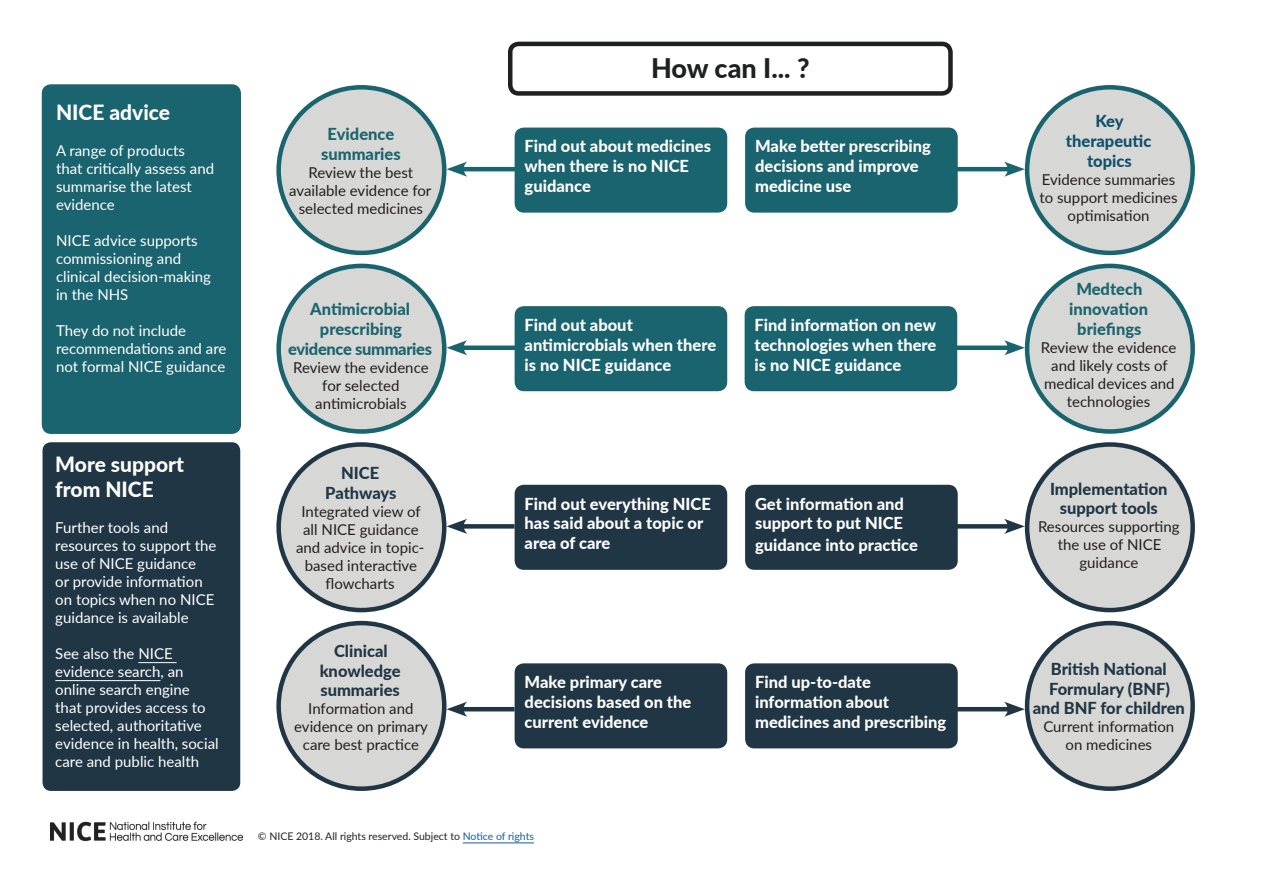
<style>
.page{position:relative;width:1263px;height:893px;background:#fff}
.page>*{position:absolute;margin:0;border:0;box-sizing:border-box;transform-origin:0 0}
.t1{font:800 27px "Lato";letter-spacing:-.005em;color:#1f2020}
.t2{font:800 21px/25.2px "Lato";color:#fff}
.t3{font:800 16.5px/19.8px "Lato";color:#fff}
.t4{font:800 16.5px/19.8px "Lato";color:#203645;text-align:center}
.t5{font:800 16.5px/19.8px "Lato";color:#19646e;text-align:center}
.t6{font:800 16.5px/19.8px "Lato";color:#0e516b;text-align:center}
.t7{font:15px/18px "Lato";color:#fff}
.t8{font:15px/18px "Lato";color:#231f20;text-align:center}
.t9{font:10.5px "Lato";color:#231f20}
.s1{color:#175d9e}
</style>
<div class="page">
<div style="left:515px;top:128px;width:211px;height:84px;background:#19646e;border-radius:9px"></div>
<div style="left:515px;top:128px;width:212px;height:85px;border:2px solid #19646e;border-radius:9px"></div>
<div style="left:279px;top:87px;width:165px;height:166px;background:#d7d7d5;border-radius:50%"></div>
<div style="left:276px;top:85px;width:170px;height:170px;border:4px solid #19646e;border-radius:50%"></div>
<div style="left:515px;top:307px;width:211px;height:83px;background:#19646e;border-radius:9px"></div>
<div style="left:515px;top:306px;width:212px;height:85px;border:2px solid #19646e;border-radius:9px"></div>
<div style="left:279px;top:266px;width:165px;height:165px;background:#d7d7d5;border-radius:50%"></div>
<div style="left:276px;top:264px;width:170px;height:170px;border:4px solid #19646e;border-radius:50%"></div>
<div style="left:515px;top:485px;width:211px;height:84px;background:#203645;border-radius:9px"></div>
<div style="left:515px;top:485px;width:212px;height:85px;border:2px solid #203645;border-radius:9px"></div>
<div style="left:515px;top:664px;width:211px;height:84px;background:#203645;border-radius:9px"></div>
<div style="left:515px;top:663px;width:212px;height:85px;border:2px solid #203645;border-radius:9px"></div>
<div style="left:279px;top:444px;width:165px;height:166px;background:#d7d7d5;border-radius:50%"></div>
<div style="left:276px;top:442px;width:170px;height:170px;border:4px solid #203645;border-radius:50%"></div>
<div style="left:279px;top:623px;width:165px;height:166px;background:#d7d7d5;border-radius:50%"></div>
<div style="left:276px;top:621px;width:170px;height:170px;border:4px solid #203645;border-radius:50%"></div>
<hr style="left:459px;top:167px;width:58px;height:4px;background:#19646e">
<svg style="left:446px;top:162px;width:21px;height:15px"></svg>
<div style="left:459px;top:345px;width:58px;height:5px;background:#19646e"></div>
<svg style="left:446px;top:340px;width:21px;height:15px"></svg>
<div style="left:459px;top:524px;width:55px;height:5px;background:#203645"></div>
<svg style="left:446px;top:519px;width:21px;height:15px"></svg>
<hr style="left:459px;top:707px;width:55px;height:4px;background:#203645">
<svg style="left:446px;top:702px;width:21px;height:15px"></svg>
<div style="left:1027px;top:87px;width:166px;height:166px;background:#d7d7d5;border-radius:50%"></div>
<div style="left:1025px;top:85px;width:170px;height:170px;border:4px solid #19646e;border-radius:50%"></div>
<div style="left:1027px;top:444px;width:166px;height:166px;background:#d7d7d5;border-radius:50%"></div>
<div style="left:1025px;top:442px;width:170px;height:170px;border:4px solid #203645;border-radius:50%"></div>
<div style="left:1027px;top:623px;width:166px;height:166px;background:#d7d7d5;border-radius:50%"></div>
<div style="left:1025px;top:621px;width:170px;height:170px;border:4px solid #203645;border-radius:50%"></div>
<hr style="left:957px;top:167px;width:55px;height:4px;background:#19646e">
<svg style="left:1004px;top:162px;width:21px;height:15px"></svg>
<div style="left:957px;top:524px;width:55px;height:5px;background:#203645"></div>
<svg style="left:1004px;top:519px;width:21px;height:15px"></svg>
<hr style="left:957px;top:707px;width:55px;height:4px;background:#203645">
<svg style="left:1004px;top:702px;width:21px;height:15px"></svg>
<div style="left:43px;top:85px;width:197px;height:348px;background:#19646e;border-radius:9px"></div>
<div style="left:42px;top:84px;width:199px;height:350px;border:2px solid #19646e;border-radius:9px"></div>
<div style="left:746px;top:128px;width:211px;height:84px;background:#19646e;border-radius:9px"></div>
<div style="left:745px;top:128px;width:213px;height:85px;border:2px solid #19646e;border-radius:9px"></div>
<div style="left:746px;top:485px;width:211px;height:84px;background:#203645;border-radius:9px"></div>
<div style="left:745px;top:485px;width:213px;height:85px;border:2px solid #203645;border-radius:9px"></div>
<div style="left:746px;top:664px;width:211px;height:84px;background:#203645;border-radius:9px"></div>
<div style="left:745px;top:663px;width:213px;height:85px;border:2px solid #203645;border-radius:9px"></div>
<div style="left:43px;top:442px;width:197px;height:349px;background:#203645;border-radius:9px"></div>
<hr style="left:138px;top:662px;width:39px;height:1px;background:#fff">
<hr style="left:55px;top:680px;width:105px;height:1px;background:#fff">
<div style="left:508px;top:42px;width:445px;height:54px;border:4px solid #1f2020;border-radius:9px"></div>
<hr style="left:463px;top:843px;width:71px;height:1px;background:#175d9e">
<img style="left:50px;top:821px;width:193px;height:21px">
<div style="left:1027px;top:266px;width:166px;height:165px;background:#d7d7d5;border-radius:50%"></div>
<div style="left:1025px;top:264px;width:170px;height:170px;border:4px solid #19646e;border-radius:50%"></div>
<div style="left:957px;top:345px;width:55px;height:5px;background:#19646e"></div>
<svg style="left:1004px;top:340px;width:21px;height:15px"></svg>
<div style="left:745px;top:307px;width:211px;height:83px;background:#19646e;border-radius:9px"></div>
<div style="left:745px;top:306px;width:212px;height:85px;border:2px solid #19646e;border-radius:9px"></div>
<p class="t2" style="left:56px;top:99px;width:116px">NICE advice</p>
<p class="t7" style="left:56px;top:141px;width:160px">A range of products that critically assess and summarise the latest evidence</p>
<p class="t7" style="left:56px;top:231px;width:157px">NICE advice supports commissioning and clinical decision-making in the NHS</p>
<p class="t7" style="left:56px;top:321px;width:172px">They do not include recommendations and are not formal NICE guidance</p>
<p class="t2" style="left:55px;top:451px;width:130px">More support from NICE</p>
<p class="t7" style="left:55px;top:518px;width:163px">Further tools and resources to support the use of NICE guidance<br>or provide information on topics when no NICE guidance is available</p>
<p class="t7" style="left:55px;top:644px;width:165px">See also the NICE evidence search, an online search engine that provides access to selected, authoritative evidence in health, social care and public health</p>
<p class="t5" style="left:321px;top:123px;width:81px">Evidence summaries</p>
<p class="t8" style="left:289px;top:163px;width:144px">Review the best available evidence for selected medicines</p>
<p class="t5" style="left:288px;top:299px;width:145px">Antimicrobial prescribing evidence summaries</p>
<p class="t8" style="left:293px;top:358px;width:137px">Review the evidence for selected antimicrobials</p>
<p class="t4" style="left:325px;top:462px;width:73px">NICE<br>Pathways</p>
<p class="t8" style="left:296px;top:502px;width:130px">Integrated view of all NICE guidance and advice in topic&shy;based interactive flowcharts</p>
<p class="t4" style="left:320px;top:640px;width:83px">Clinical knowledge summaries</p>
<p class="t8" style="left:294px;top:699px;width:135px">Information and evidence on primary care best practice</p>
<p class="t1" style="left:651px;top:48px;width:160px">How can I... ?</p>
<p class="t3" style="left:525px;top:136px;width:188px">Find out about medicines when there is no NICE guidance</p>
<p class="t3" style="left:755px;top:136px;width:177px">Make better prescribing decisions and improve medicine use</p>
<p class="t3" style="left:525px;top:314px;width:193px">Find out about antimicrobials when there is no NICE guidance</p>
<p class="t3" style="left:755px;top:314px;width:183px;text-align:justify">Find information on new technologies when there is no NICE guidance</p>
<p class="t3" style="left:525px;top:493px;width:188px">Find out everything NICE has said about a topic or area of care</p>
<p class="t3" style="left:755px;top:493px;width:150px">Get information and support to put NICE</p>
<p class="t3" style="left:755px;top:534px;width:164px">guidance into practice</p>
<p class="t3" style="left:525px;top:671px;width:168px">Make primary care decisions based on the current evidence</p>
<p class="t3" style="left:755px;top:671px;width:193px">Find up-to-date information about medicines and prescribing</p>
<p class="t9" style="left:258px;top:829px;width:278px">© NICE 2018. All rights reserved. Subject to <span class="s1">Notice of rights</span></p>
<p class="t6" style="left:1066px;top:110px;width:87px">Key therapeutic topics</p>
<p class="t8" style="left:1039px;top:170px;width:139px">Evidence summaries to support medicines optimisation</p>
<p class="t5" style="left:1069px;top:278px;width:80px">Medtech innovation briefings</p>
<p class="t8" style="left:1041px;top:338px;width:137px">Review the evidence and likely costs of medical devices and technologies</p>
<p class="t4" style="left:1050px;top:478px;width:119px">Implementation support tools</p>
<p class="t8" style="left:1038px;top:517px;width:143px">Resources supporting the use of NICE guidance</p>
<p class="t4" style="left:1033px;top:658px;width:154px">British National<br>Formulary (BNF)<br>and BNF for children</p>
<p class="t8" style="left:1043px;top:717px;width:132px">Current information on medicines</p>
</div>
